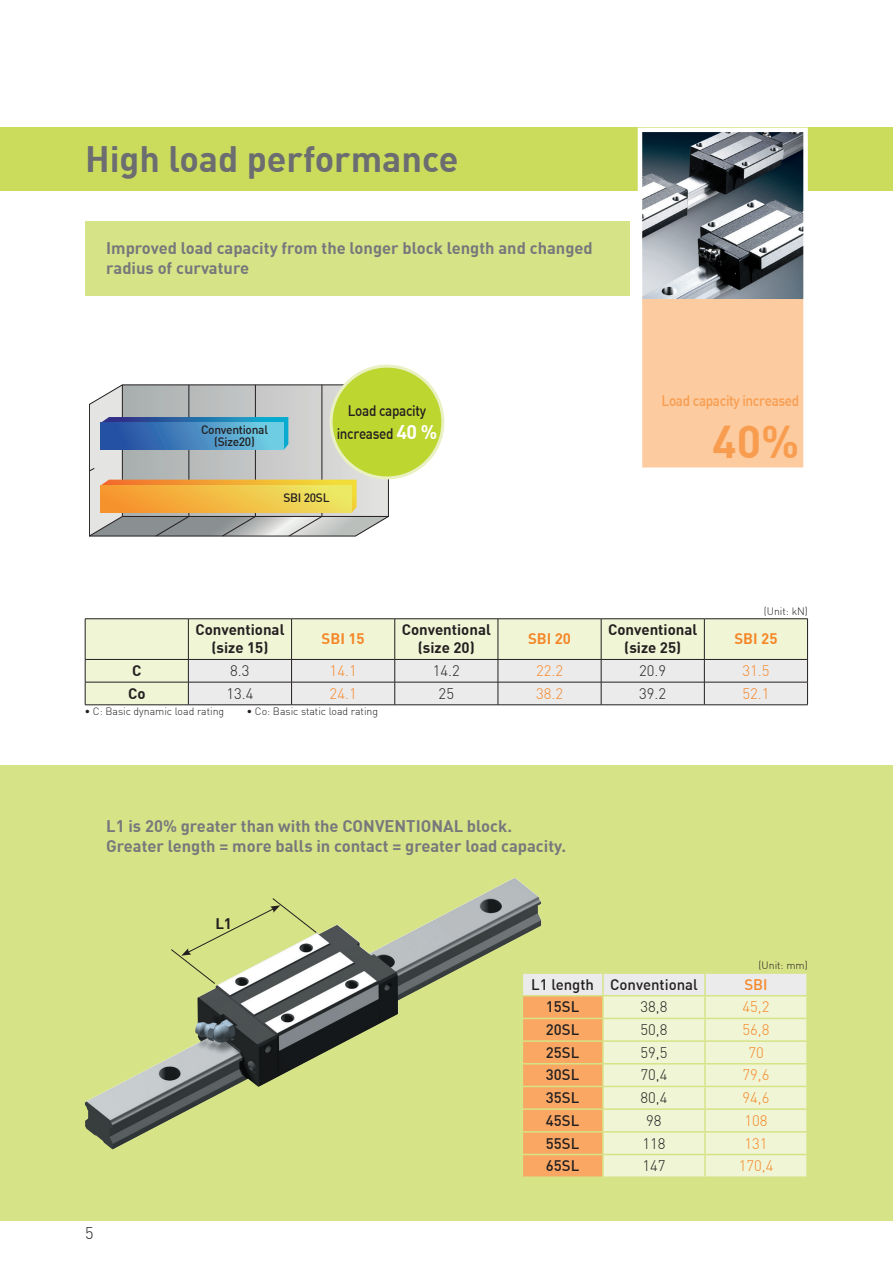
<style>
.page{position:relative;width:893px;height:1263px;background:#fff}
.page>*{position:absolute;margin:0;border:0;box-sizing:border-box;transform-origin:0 0}
.Normaal{font:700 45px "DIN";color:#f89d50}
.Title_index{font:700 36px "DIN";color:#6c6d70}
.Text_bold_11pt{font:700 16.5px/19.8px "DIN";color:#76787b}
.t1{font:300 16.5px "DIN";color:#231f20}
.Title_table_DIN-bold{font:700 15px/18px "DIN";color:#231f20;text-align:center}
.Title_in_table{font:500 15px "DIN";color:#231f20}
.Text_bold_11pt-2{font:300 15px "DIN";color:#f58728}
.Text_bold_11pt-3{font:300 15px "DIN";color:#231f20}
.Normaal-2{font:500 15px "DIN";letter-spacing:-.025em;color:#231f20;scale:.9 1}
.Normal_text{font:300 15px "DIN";color:#f58728}
.Normaal-3{font:500 15px "DIN";letter-spacing:-.025em;color:#f89d50;scale:.9 1}
.Normal_text-2{font:300 15px "DIN";color:#231f20}
.Title_table_DIN-bold-2{font:700 15px "DIN";color:#f58728}
.Text_bold_11pt-4{font:500 15px "DIN";color:#231f20}
.Text_bold_11pt-5{font:500 15px "DIN";color:#f58728}
.Normaal-4{font:700 15px "DIN";color:#231f20}
.Normaal-5{font:500 12px "DIN";letter-spacing:-.025em;color:#231f20}
.Bijschrift_Unit{font:300 10.5px "DIN";color:#231f20}
.s1{font-weight:700;font-size:19.5px;color:#fff}
.s2{font-weight:500}
</style>
<div class="page">
<hr style="left:892px;top:0;width:1px;height:191px;background:#e0e2e4">
<div style="left:0;top:765px;width:893px;height:455px;background:#d7e387"></div>
<div style="left:0;top:128px;width:893px;height:63px;background:#cbdc5c"></div>
<div style="left:640px;top:130px;width:165px;height:340px;background:#fccb9f"></div>
<img style="left:643px;top:133px;width:160px;height:165px">
<div style="left:638px;top:128px;width:170px;height:344px;border:4px solid #fff"></div>
<div style="left:85px;top:221px;width:544px;height:74px;background:#d7e387"></div>
<svg style="left:89px;top:382px;width:302px;height:155px"></svg>
<svg style="left:89px;top:385px;width:300px;height:151px;background:#c4bca0"></svg>
<div style="left:101px;top:423px;width:183px;height:27px;background:linear-gradient(to right,#1c419b,#75d4e7)"></div>
<div style="left:331px;top:366px;width:112px;height:112px;background:#bed630;border-radius:50%"></div>
<div style="left:330px;top:365px;width:114px;height:114px;border:3px solid #e9f0c1;border-radius:50%"></div>
<div style="left:86px;top:619px;width:721px;height:85px;background:#f0f5d5"></div>
<hr style="left:85px;top:618px;width:103px;height:1px;background:#231f20">
<hr style="left:85px;top:619px;width:1px;height:40px;background:#231f20">
<hr style="left:188px;top:618px;width:104px;height:1px;background:#231f20">
<hr style="left:188px;top:619px;width:1px;height:40px;background:#231f20">
<hr style="left:292px;top:618px;width:103px;height:1px;background:#231f20">
<hr style="left:291px;top:619px;width:1px;height:40px;background:#231f20">
<hr style="left:395px;top:618px;width:103px;height:1px;background:#231f20">
<hr style="left:394px;top:619px;width:1px;height:40px;background:#231f20">
<hr style="left:498px;top:618px;width:103px;height:1px;background:#231f20">
<hr style="left:498px;top:619px;width:1px;height:40px;background:#231f20">
<hr style="left:601px;top:618px;width:103px;height:1px;background:#231f20">
<hr style="left:601px;top:619px;width:1px;height:40px;background:#231f20">
<hr style="left:704px;top:618px;width:104px;height:1px;background:#231f20">
<hr style="left:704px;top:619px;width:1px;height:40px;background:#231f20">
<hr style="left:807px;top:619px;width:1px;height:40px;background:#231f20">
<hr style="left:85px;top:659px;width:103px;height:1px;background:#231f20">
<hr style="left:85px;top:682px;width:103px;height:1px;background:#231f20">
<svg style="left:85px;top:660px;width:1px;height:44px"></svg>
<svg style="left:188px;top:659px;width:620px;height:45px;background:#e0dfe0"></svg>
<hr style="left:85px;top:704px;width:103px;height:1px;background:#231f20">
<hr style="left:188px;top:704px;width:104px;height:1px;background:#231f20">
<hr style="left:292px;top:704px;width:103px;height:1px;background:#231f20">
<hr style="left:395px;top:704px;width:103px;height:1px;background:#231f20">
<hr style="left:498px;top:704px;width:103px;height:1px;background:#231f20">
<hr style="left:601px;top:704px;width:103px;height:1px;background:#231f20">
<hr style="left:704px;top:704px;width:104px;height:1px;background:#231f20">
<img style="left:85px;top:877px;width:456px;height:272px">
<svg style="left:171px;top:898px;width:146px;height:86px"></svg>
<hr style="left:522px;top:972px;width:81px;height:2px;background:#d7e387">
<svg style="left:522px;top:973px;width:285px;height:203px;background:#efe0b6"></svg>
<hr style="left:603px;top:1154px;width:102px;height:1px;background:#d7e387">
<hr style="left:602px;top:1155px;width:2px;height:21px;background:#d7e387">
<hr style="left:705px;top:1154px;width:103px;height:1px;background:#d7e387">
<hr style="left:704px;top:1155px;width:2px;height:21px;background:#d7e387">
<hr style="left:806px;top:1155px;width:2px;height:21px;background:#d7e387">
<p class="Title_index" style="left:85px;top:136px;width:375px">High load performance</p>
<p class="Text_bold_11pt" style="left:106px;top:238px;width:488px">Improved load capacity from the longer block length and changed radius of curvature</p>
<p class="Normaal-5" style="left:201px;top:422px;width:69px">Conventional</p>
<p class="Normaal-5" style="left:214px;top:434px;width:42px">(Size20)</p>
<p class="Normaal-2" style="left:348px;top:401px;width:88px">Load capacity</p>
<p class="Normaal-2" style="left:337px;top:424px;width:113px">increased <span class="s1">40 %</span></p>
<p class="Normaal-5" style="left:284px;top:490px;width:48px">SBI 20SL</p>
<p class="Normaal-3" style="left:662px;top:391px;width:154px">Load capacity increased</p>
<p class="Normaal" style="left:712px;top:412px;width:89px">40%</p>
<p class="Bijschrift_Unit" style="left:764px;top:605px;width:46px">(Unit: kN)</p>
<p class="Title_table_DIN-bold" style="left:195px;top:620px;width:91px">Conventional (size 15)</p>
<p class="Title_table_DIN-bold-2" style="left:322px;top:629px;width:45px">SBI 15</p>
<p class="Title_table_DIN-bold" style="left:402px;top:620px;width:91px">Conventional (size 20)</p>
<p class="Title_table_DIN-bold-2" style="left:528px;top:629px;width:45px">SBI 20</p>
<p class="Title_table_DIN-bold" style="left:608px;top:620px;width:91px">Conventional (size 25)</p>
<p class="Title_table_DIN-bold-2" style="left:734px;top:629px;width:45px">SBI 25</p>
<p class="Title_table_DIN-bold" style="left:132px;top:661px;width:11px">C</p>
<p class="Normal_text-2" style="left:230px;top:661px;width:21px">8.3</p>
<p class="Normal_text" style="left:330px;top:661px;width:29px">14.1</p>
<p class="Normal_text-2" style="left:433px;top:661px;width:29px">14.2</p>
<p class="Normal_text" style="left:536px;top:661px;width:29px">22.2</p>
<p class="Normal_text-2" style="left:639px;top:661px;width:29px">20.9</p>
<p class="Normal_text" style="left:742px;top:661px;width:29px">31.5</p>
<p class="Title_table_DIN-bold" style="left:128px;top:684px;width:19px">Co</p>
<p class="Normal_text-2" style="left:226px;top:684px;width:29px">13.4</p>
<p class="Normal_text" style="left:330px;top:684px;width:29px">24.1</p>
<p class="Normal_text-2" style="left:439px;top:684px;width:17px">25</p>
<p class="Normal_text" style="left:536px;top:684px;width:29px">38.2</p>
<p class="Normal_text-2" style="left:639px;top:684px;width:29px">39.2</p>
<p class="Normal_text" style="left:742px;top:684px;width:29px">52.1</p>
<p class="Bijschrift_Unit" style="left:85px;top:705px;width:141px"><span class="s2">•</span> C: Basic dynamic load rating</p>
<p class="Bijschrift_Unit" style="left:247px;top:705px;width:133px"><span class="s2">•</span> Co: Basic static load rating</p>
<p class="Text_bold_11pt" style="left:106px;top:816px;width:461px">L1 is 20% greater than with the CONVENTIONAL block.<br>Greater length = more balls in contact = greater load capacity.</p>
<p class="t1" style="left:85px;top:1223px;width:10px">5</p>
<p class="Normaal-4" style="left:215px;top:914px;width:18px">L1</p>
<p class="Bijschrift_Unit" style="left:759px;top:959px;width:51px">(Unit: mm)</p>
<p class="Title_in_table" style="left:531px;top:975px;width:64px">L1 length</p>
<p class="Text_bold_11pt-4" style="left:610px;top:975px;width:89px">Conventional</p>
<p class="Text_bold_11pt-5" style="left:744px;top:975px;width:25px">SBI</p>
<p class="Title_in_table" style="left:546px;top:997px;width:35px">15SL</p>
<p class="Text_bold_11pt-3" style="left:640px;top:998px;width:28px">38,8</p>
<p class="Text_bold_11pt-2" style="left:742px;top:998px;width:28px">45,2</p>
<p class="Title_in_table" style="left:546px;top:1020px;width:35px">20SL</p>
<p class="Text_bold_11pt-3" style="left:640px;top:1020px;width:28px">50,8</p>
<p class="Text_bold_11pt-2" style="left:742px;top:1020px;width:28px">56,8</p>
<p class="Title_in_table" style="left:546px;top:1043px;width:35px">25SL</p>
<p class="Text_bold_11pt-3" style="left:640px;top:1043px;width:28px">59,5</p>
<p class="Text_bold_11pt-2" style="left:748px;top:1043px;width:17px">70</p>
<p class="Title_in_table" style="left:546px;top:1065px;width:35px">30SL</p>
<p class="Text_bold_11pt-3" style="left:640px;top:1066px;width:28px">70,4</p>
<p class="Text_bold_11pt-2" style="left:742px;top:1066px;width:28px">79,6</p>
<p class="Title_in_table" style="left:546px;top:1088px;width:35px">35SL</p>
<p class="Text_bold_11pt-3" style="left:640px;top:1088px;width:28px">80,4</p>
<p class="Text_bold_11pt-2" style="left:742px;top:1088px;width:28px">94,6</p>
<p class="Title_in_table" style="left:546px;top:1111px;width:35px">45SL</p>
<p class="Text_bold_11pt-3" style="left:646px;top:1111px;width:17px">98</p>
<p class="Text_bold_11pt-2" style="left:744px;top:1111px;width:25px">108</p>
<p class="Title_in_table" style="left:546px;top:1133px;width:35px">55SL</p>
<p class="Text_bold_11pt-3" style="left:642px;top:1134px;width:25px">118</p>
<p class="Text_bold_11pt-2" style="left:744px;top:1134px;width:25px">131</p>
<p class="Title_in_table" style="left:546px;top:1156px;width:35px">65SL</p>
<p class="Text_bold_11pt-3" style="left:642px;top:1156px;width:25px">147</p>
<p class="Text_bold_11pt-2" style="left:739px;top:1156px;width:36px">170,4</p>
</div>
